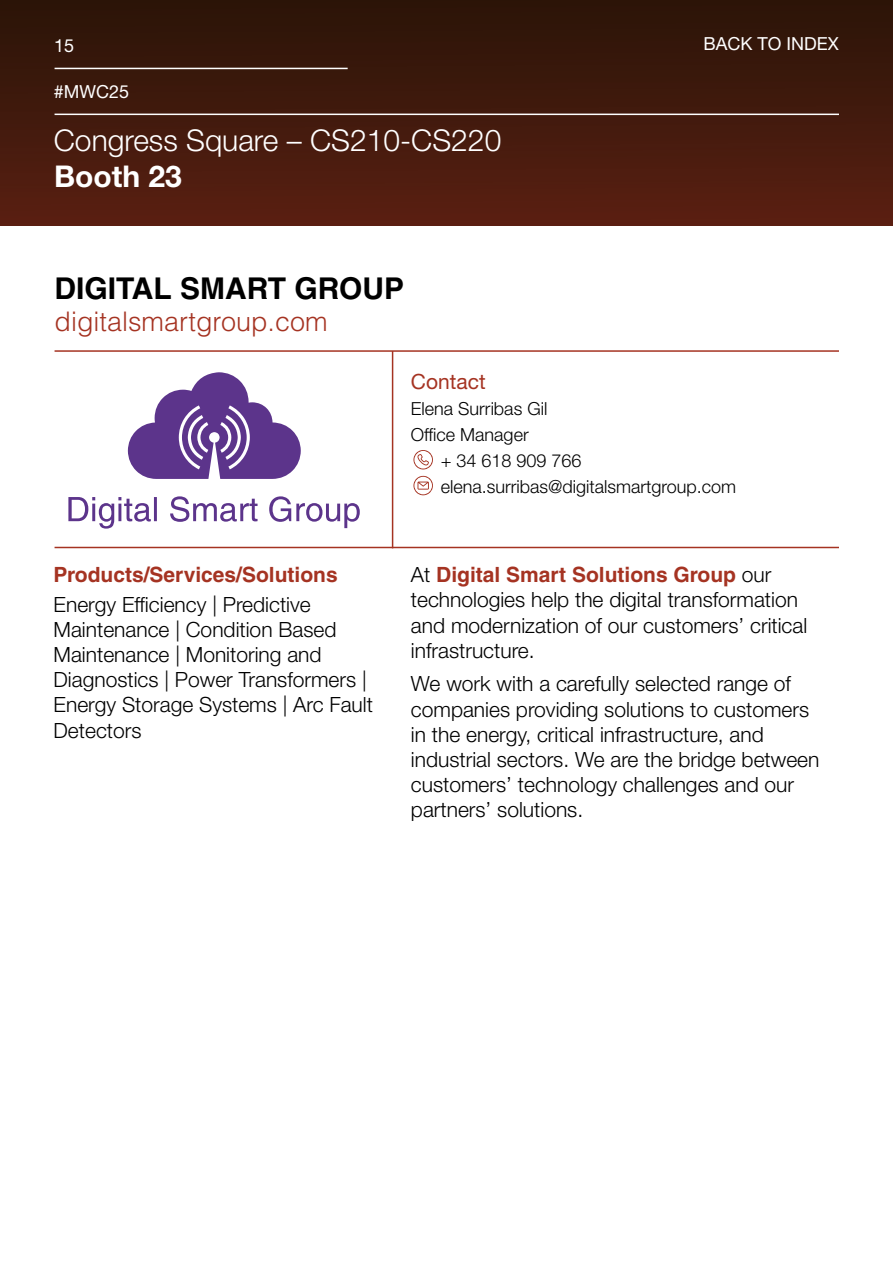
<style>
.page{position:relative;width:893px;height:1263px;background:#fff}
.page>*{position:absolute;margin:0;border:0;box-sizing:border-box;transform-origin:0 0}
.t1{font:300 30px "Helvetica Neue LT Std";color:#fff}
.t2{font:700 30px "Helvetica LT Std";color:#000}
.t3{font:700 30px "Helvetica Neue LT Std";color:#fff}
.t4{font:300 27px "Helvetica LT Std";color:#a53322}
.t5{font:300 21px/25.2px "Helvetica Neue LT Std";color:#000}
.t6{font:700 21px "Helvetica LT Std";color:#a53322}
.t7{font:21px "Helvetica Neue LT Std";color:#a53322}
.t8{font:300 18px/25.8px "Helvetica Neue LT Std";color:#000}
.t9{font:18px "Helvetica Neue LT Std";color:#fff}
.s1{font-family:"Helvetica Neue LT Std";font-weight:300;color:#000}
</style>
<div class="page">
<img style="left:0;top:0;width:893px;height:225px">
<hr style="left:55px;top:68px;width:293px;height:1px;background:#fff">
<hr style="left:55px;top:114px;width:784px;height:1px;background:#fff">
<hr style="left:55px;top:547px;width:784px;height:1px;background:#a53322">
<hr style="left:55px;top:350px;width:784px;height:2px;background:#a53322">
<hr style="left:392px;top:351px;width:1px;height:197px;background:#a53322">
<svg style="left:413px;top:450px;width:20px;height:19px"></svg>
<svg style="left:413px;top:475px;width:20px;height:20px"></svg>
<svg style="left:128px;top:372px;width:173px;height:107px"></svg>
<svg style="left:68px;top:496px;width:292px;height:33px"></svg>
<p class="t9" style="left:54px;top:35px;width:22px">15</p>
<p class="t9" style="left:54px;top:81px;width:77px">#MWC25</p>
<h1 class="t1" style="left:54px;top:122px;width:449px">Congress Square – CS210-CS220</h1>
<h1 class="t3" style="left:54px;top:158px;width:129px">Booth 23</h1>
<h1 class="t2" style="left:55px;top:270px;width:351px">DIGITAL SMART GROUP</h1>
<p class="t4" style="left:55px;top:304px;width:275px">digitalsmartgroup.com</p>
<p class="t9" style="left:704px;top:33px;width:137px">BACK TO INDEX</p>
<p class="t6" style="left:54px;top:562px;width:286px">Products/Services/Solutions</p>
<p class="t5" style="left:54px;top:591px;width:321px">Energy Efficiency | Predictive<br>Maintenance | Condition Based<br>Maintenance | Monitoring and<br>Diagnostics | Power Transformers |<br>Energy Storage Systems | Arc Fault<br>Detectors</p>
<p class="t7" style="left:411px;top:369px;width:76px">Contact</p>
<p class="t8" style="left:411px;top:395px;width:138px">Elena Surribas Gil<br>Office Manager</p>
<p class="t8" style="left:441px;top:447px;width:297px">+ 34 618 909 766 elena.surribas@digitalsmartgroup.com</p>
<p class="t6" style="left:411px;top:562px;width:362px"><span class="s1">At</span> Digital Smart Solutions Group <span class="s1">our</span></p>
<p class="t5" style="left:411px;top:587px;width:398px">technologies help the digital transformation and modernization of our customers’ critical infrastructure.</p>
<p class="t5" style="left:411px;top:671px;width:410px">We work with a carefully selected range of companies providing solutions to customers in the energy, critical infrastructure, and industrial sectors. We are the bridge between customers’ technology challenges and our partners’ solutions.</p>
</div>
